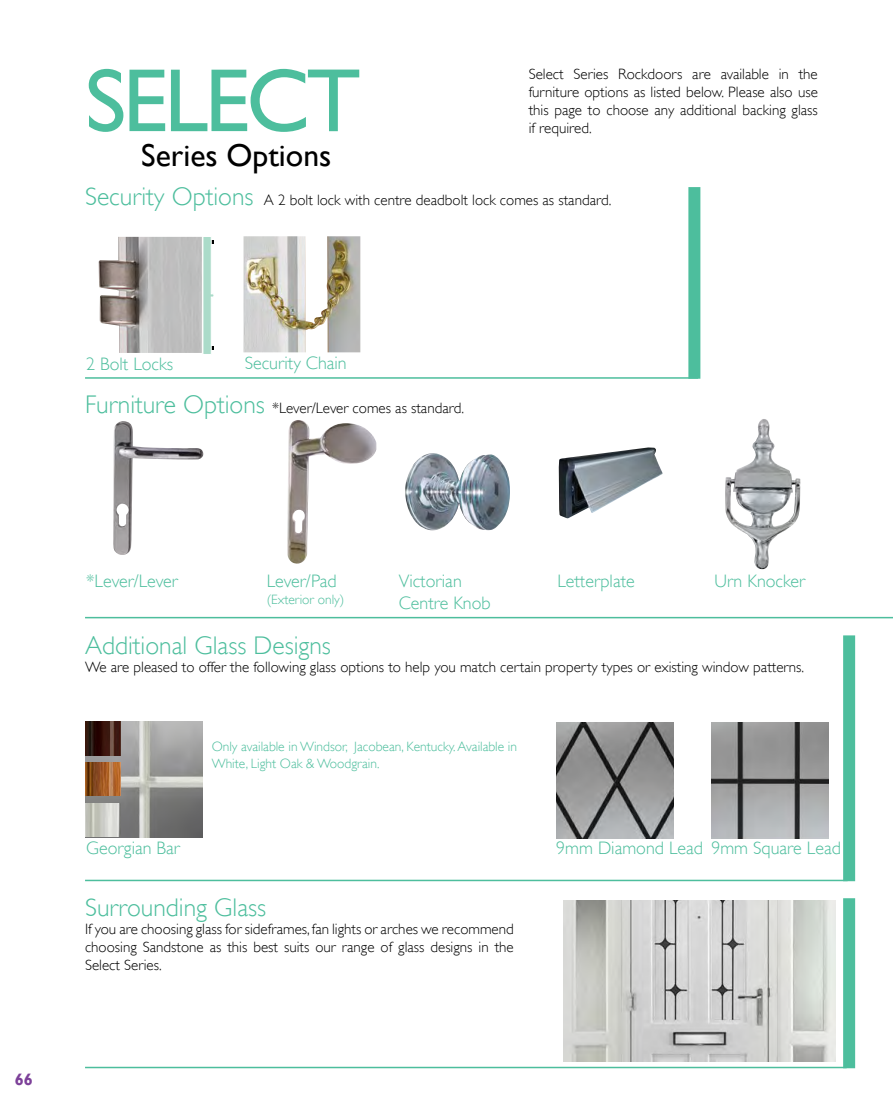
<style>
.page{position:relative;width:893px;height:1117px;background:#fff}
.page>*{position:absolute;margin:0;border:0;box-sizing:border-box;transform-origin:0 0}
.t1{font:90.15px "Gill Sans";letter-spacing:-.04em;color:#4dbe9d}
.t2{font:31.65px "Gill Sans";color:#000}
.t3{font:300 25.5px "Gill Sans";color:#4dbe9d}
.t4{font:300 18px/21.6px "Gill Sans";color:#4dbe9d}
.t5{font:700 16.5px "Gill Sans";color:#7d4199}
.t6{font:300 15px/18px "Gill Sans";color:#000;text-align:justify}
.t7{font:300 13.5px/16.2px "Gill Sans";color:#4dbe9d}
.s1{font-size:25.5px;color:#4dbe9d}
</style>
<div class="page">
<img style="left:99px;top:237px;width:103px;height:116px">
<svg style="left:203px;top:237px;width:11px;height:117px"></svg>
<img style="left:244px;top:236px;width:116px;height:116px">
<hr style="left:85px;top:377px;width:613px;height:1px;background:#4dbe9d">
<div style="left:688px;top:187px;width:12px;height:191px;background:#4dbe9d"></div>
<img style="left:563px;top:900px;width:272px;height:160px">
<hr style="left:85px;top:1066px;width:762px;height:1px;background:#4dbe9d">
<div style="left:843px;top:898px;width:12px;height:169px;background:#4dbe9d"></div>
<img style="left:86px;top:721px;width:117px;height:115px">
<img style="left:85px;top:721px;width:36px;height:34px">
<img style="left:85px;top:762px;width:36px;height:33px">
<img style="left:85px;top:802px;width:36px;height:34px">
<hr style="left:85px;top:879px;width:763px;height:2px;background:#4dbe9d">
<div style="left:843px;top:635px;width:12px;height:246px;background:#4dbe9d"></div>
<img style="left:113px;top:421px;width:90px;height:134px">
<img style="left:287px;top:420px;width:89px;height:144px">
<img style="left:405px;top:453px;width:54px;height:77px">
<img style="left:725px;top:419px;width:75px;height:150px">
<img style="left:559px;top:447px;width:104px;height:71px">
<hr style="left:85px;top:616px;width:808px;height:2px;background:#4dbe9d">
<img style="left:556px;top:722px;width:117px;height:116px">
<img style="left:711px;top:722px;width:117px;height:116px">
<h1 class="t1" style="left:85px;top:48px;width:277px">SELECT</h1>
<h2 class="t2" style="left:141px;top:137px;width:192px">Series Options</h2>
<p class="t6" style="left:529px;top:65px;width:291px">Select Series Rockdoors are available in the furniture options as listed below. Please also use this page to choose any additional backing glass if required.</p>
<p class="t6" style="left:85px;top:191px;width:528px"><span class="s1">Security Options</span> A 2 bolt lock with centre deadbolt lock comes as standard.</p>
<p class="t4" style="left:86px;top:352px;width:88px">2 Bolt Locks</p>
<p class="t4" style="left:245px;top:352px;width:104px">Security Chain</p>
<p class="t6" style="left:85px;top:399px;width:381px"><span class="s1">Furniture Options</span> *Lever/Lever comes as standard.</p>
<p class="t5" style="left:15px;top:1069px;width:20px">66</p>
<p class="t4" style="left:86px;top:570px;width:93px">*Lever/Lever</p>
<p class="t4" style="left:267px;top:570px;width:71px">Lever/Pad</p>
<p class="t7" style="left:267px;top:590px;width:79px">(Exterior only)</p>
<p class="t4" style="left:399px;top:570px;width:93px">Victorian<br>Centre Knob</p>
<p class="t4" style="left:557px;top:570px;width:79px">Letterplate</p>
<p class="t4" style="left:715px;top:570px;width:92px">Urn Knocker</p>
<h3 class="t3" style="left:85px;top:630px;width:247px">Additional Glass Designs</h3>
<p class="t6" style="left:85px;top:657px;width:721px">We are pleased to offer the following glass options to help you match certain property types or existing window patterns.</p>
<p class="t4" style="left:86px;top:836px;width:95px">Georgian Bar</p>
<p class="t7" style="left:212px;top:738px;width:307px">Only available in Windsor, Jacobean, Kentucky. Available in<br>White, Light Oak &amp; Woodgrain.</p>
<h3 class="t3" style="left:85px;top:892px;width:183px">Surrounding Glass</h3>
<p class="t6" style="left:85px;top:919px;width:430px">If you are choosing glass for sideframes, fan lights or arches we recommend choosing Sandstone as this best suits our range of glass designs in the Select Series.</p>
<p class="t4" style="left:556px;top:837px;width:286px">9mm Diamond Lead 9mm Square Lead</p>
</div>
